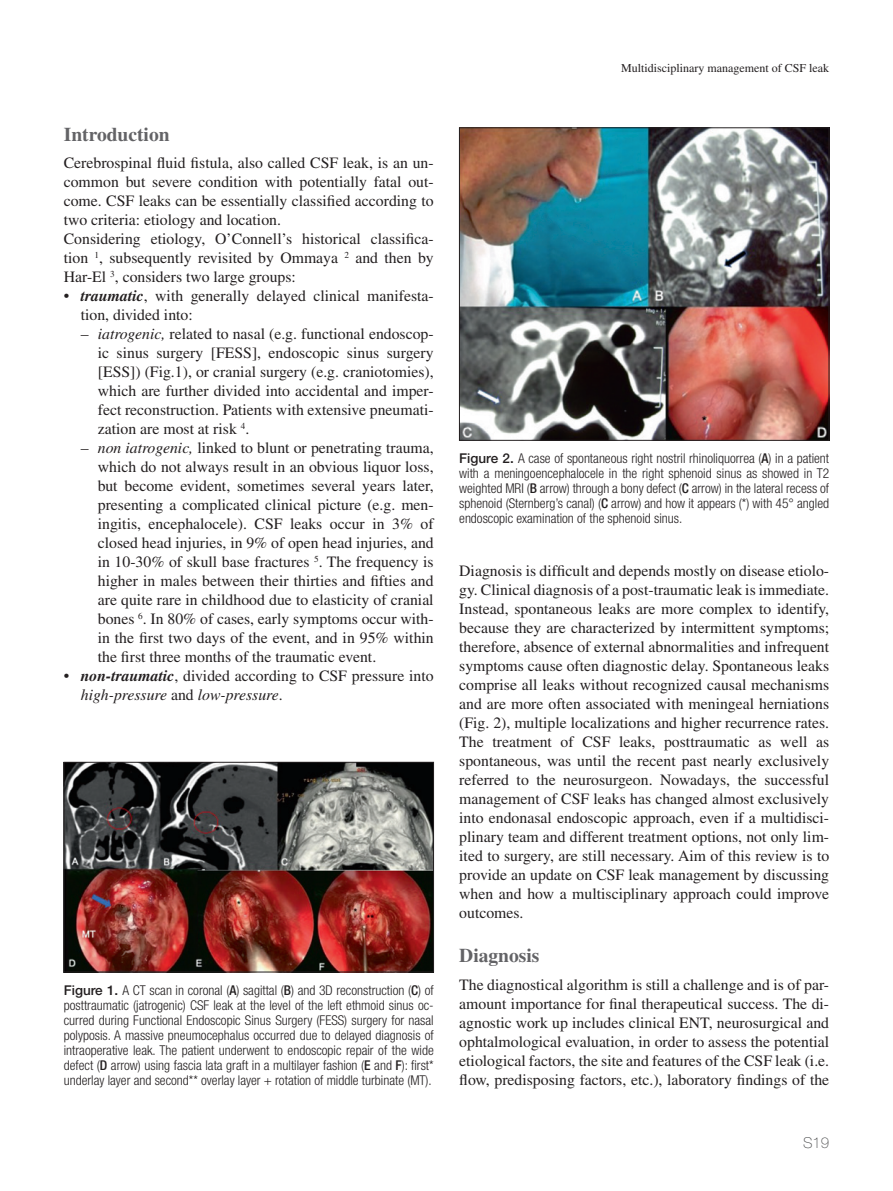
<style>
.page{position:relative;width:893px;height:1191px;background:#fff}
.page>*{position:absolute;margin:0;border:0;box-sizing:border-box;transform-origin:0 0}
.t1{font:700 19.5px "Times LT Std";color:#636366}
.t2{font:15.75px/19px "Times LT Std";color:#231f20;text-align:justify}
.t3{font:100 15px "Helvetica Neue LT Std";color:#4b4c4d}
.t4{font:300 condensed 13.5px/15px "Helvetica Neue LT Std";color:#231f20;text-align:justify}
.t5{font:12px "Times LT Std";color:#231f20}
.s1{font-weight:700;font-style:italic}
.s2{font-style:italic}
.s3{font-weight:500;font-stretch:normal}
.s4{font-weight:500}
</style>
<div class="page">
<img style="left:66px;top:764px;width:366px;height:206px">
<div style="left:64px;top:762px;width:370px;height:210px;border:1px solid #231f20"></div>
<img style="left:461px;top:130px;width:366px;height:308px">
<div style="left:459px;top:128px;width:370px;height:312px;border:1px solid #231f20"></div>
<p class="t1" style="left:64px;top:123px;width:107px">Introduction</p>
<p class="t2" style="left:64px;top:153px;width:371px;text-align:left">Cerebrospinal fluid fistula, also called CSF leak, is an un&shy;common but severe condition with potentially fatal out&shy;come. CSF leaks can be essentially classified according to two criteria: etiology and location.<br>Considering etiology, O’Connell’s historical classifica&shy;tion <sup>1</sup>, subsequently revisited by Ommaya <sup>2</sup> and then by Har-El <sup>3</sup>, considers two large groups:</p>
<p class="t2" style="left:81px;top:286px;width:354px;text-indent:-17px">• <span class="s1">traumatic</span>, with generally delayed clinical manifesta&shy;tion, divided into:</p>
<p class="t2" style="left:98px;top:324px;width:337px;text-indent:-17px">– <span class="s2">iatrogenic,</span> related to nasal (e.g. functional endoscop&shy;ic sinus surgery [FESS], endoscopic sinus surgery [ESS]) (Fig.1), or cranial surgery (e.g. craniotomies), which are further divided into accidental and imper&shy;fect reconstruction. Patients with extensive pneumati&shy;zation are most at risk <sup>4</sup>.</p>
<p class="t2" style="left:98px;top:438px;width:337px;text-indent:-17px">– <span class="s2">non iatrogenic,</span> linked to blunt or penetrating trauma, which do not always result in an obvious liquor loss, but become evident, sometimes several years later, presenting a complicated clinical picture (e.g. men&shy;ingitis, encephalocele). CSF leaks occur in 3% of closed head injuries, in 9% of open head injuries, and in 10-30% of skull base fractures <sup>5</sup>. The frequency is higher in males between their thirties and fifties and are quite rare in childhood due to elasticity of cranial bones <sup>6</sup>. In 80% of cases, early symptoms occur with&shy;in the first two days of the event, and in 95% within the first three months of the traumatic event.</p>
<p class="t2" style="left:81px;top:666px;width:354px;text-indent:-17px">• <span class="s1">non-traumatic</span>, divided according to CSF pressure into <span class="s2">high-pressure</span> and <span class="s2">low-pressure</span>.</p>
<p class="t4" style="left:64px;top:982px;width:371px"><span class="s3">Figure 1.</span> A CT scan in coronal (<span class="s4">A</span>) sagittal (<span class="s4">B</span>) and 3D reconstruction (<span class="s4">C</span>) of posttraumatic (jatrogenic) CSF leak at the level of the left ethmoid sinus oc&shy;curred during Functional Endoscopic Sinus Surgery (FESS) surgery for nasal polyposis. A massive pneumocephalus occurred due to delayed diagnosis of intraoperative leak. The patient underwent to endoscopic repair of the wide defect (<span class="s4">D</span> arrow) using fascia lata graft in a multilayer fashion (<span class="s4">E</span> and <span class="s4">F</span>): first* underlay layer and second** overlay layer + rotation of middle turbinate (MT).</p>
<p class="t5" style="left:621px;top:61px;width:209px">Multidisciplinary management of CSF leak</p>
<p class="t4" style="left:459px;top:450px;width:371px"><span class="s3">Figure 2.</span> A case of spontaneous right nostril rhinoliquorrea (<span class="s4">A</span>) in a patient with a meningoencephalocele in the right sphenoid sinus as showed in T2 weighted MRI (<span class="s4">B</span> arrow) through a bony defect (<span class="s4">C</span> arrow) in the lateral recess of sphenoid (Sternberg’s canal) (<span class="s4">C</span> arrow) and how it appears (*) with 45° angled endoscopic examination of the sphenoid sinus.</p>
<p class="t2" style="left:459px;top:561px;width:371px">Diagnosis is difficult and depends mostly on disease etiolo&shy;gy. Clinical diagnosis of a post-traumatic leak is immediate.<br>Instead, spontaneous leaks are more complex to identify, because they are characterized by intermittent symptoms; therefore, absence of external abnormalities and infrequent symptoms cause often diagnostic delay. Spontaneous leaks comprise all leaks without recognized causal mechanisms and are more often associated with meningeal herniations (Fig. 2), multiple localizations and higher recurrence rates.<br>The treatment of CSF leaks, posttraumatic as well as spontaneous, was until the recent past nearly exclusively referred to the neurosurgeon. Nowadays, the successful management of CSF leaks has changed almost exclusively into endonasal endoscopic approach, even if a multidisci&shy;plinary team and different treatment options, not only lim&shy;ited to surgery, are still necessary. Aim of this review is to provide an update on CSF leak management by discussing when and how a multisciplinary approach could improve outcomes.</p>
<p class="t1" style="left:459px;top:944px;width:82px">Diagnosis</p>
<p class="t2" style="left:459px;top:974px;width:371px">The diagnostical algorithm is still a challenge and is of par&shy;amount importance for final therapeutical success. The di&shy;agnostic work up includes clinical ENT, neurosurgical and ophtalmological evaluation, in order to assess the potential etiological factors, the site and features of the CSF leak (i.e. flow, predisposing factors, etc.), laboratory findings of the</p>
<p class="t3" style="left:803px;top:1134px;width:28px">S19</p>
</div>
